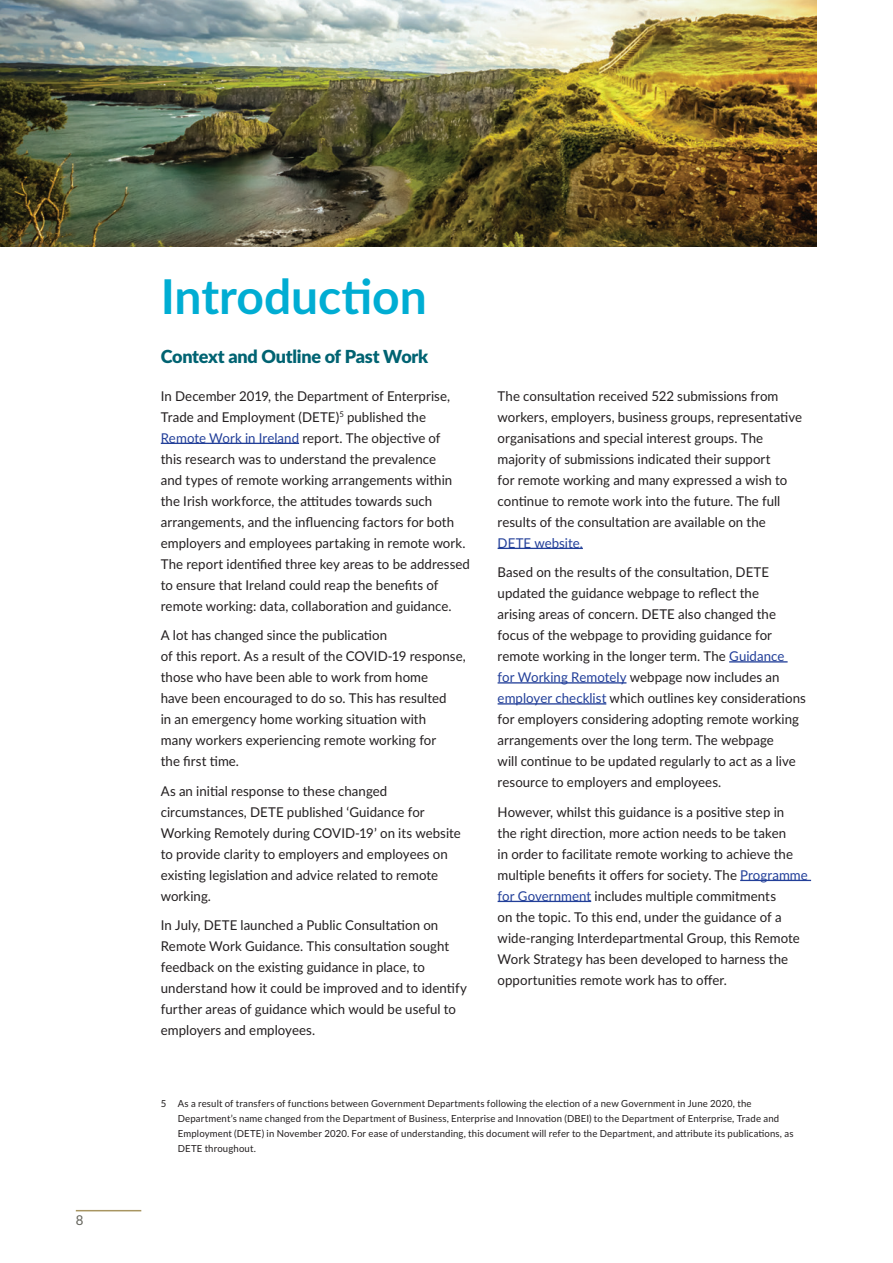
<style>
.page{position:relative;width:893px;height:1263px;background:#fff}
.page>*{position:absolute;margin:0;border:0;box-sizing:border-box;transform-origin:0 0}
.t1{font:700 48px "Lato";color:#00add3}
.t2{font:900 18px "Lato";letter-spacing:-.015em;color:#006372}
.t3{font:13.5px/21px "Lato";letter-spacing:.005em;color:#231f20}
.t4{font:13.5px "Lato";color:#223f99}
.t5{font:13.5px "Lato";color:#63635b}
.t6{font:9.75px/15px "Lato";letter-spacing:.015em;color:#231f20}
.s1{color:#223f99}
</style>
<div class="page">
<hr style="left:76px;top:1210px;width:65px;height:1px;background:#a89561">
<img style="left:0;top:0;width:816px;height:247px">
<hr style="left:161px;top:443px;width:138px;height:1px;background:#223f99">
<hr style="left:498px;top:548px;width:85px;height:1px;background:#223f99">
<hr style="left:729px;top:661px;width:59px;height:1px;background:#223f99">
<hr style="left:498px;top:682px;width:128px;height:1px;background:#223f99">
<hr style="left:498px;top:703px;width:108px;height:1px;background:#223f99">
<hr style="left:740px;top:880px;width:71px;height:1px;background:#223f99">
<hr style="left:498px;top:901px;width:93px;height:1px;background:#223f99">
<p class="t5" style="left:76px;top:1213px;width:9px">8</p>
<h1 class="t1" style="left:161px;top:262px;width:268px">Introduction</h1>
<h2 class="t2" style="left:161px;top:343px;width:269px">Context and Outline of Past Work</h2>
<p class="t3" style="left:161px;top:385px;width:311px">In December 2019, the Department of Enterprise, Trade and Employment (DETE)<sup>5</sup> published the <span class="s1">Remote Work in Ireland</span> report. The objective of<br>this research was to understand the prevalence<br>and types of remote working arrangements within the Irish workforce, the attitudes towards such arrangements, and the influencing factors for both employers and employees partaking in remote work.<br>The report identified three key areas to be addressed to ensure that Ireland could reap the benefits of remote working: data, collaboration and guidance.</p>
<p class="t3" style="left:161px;top:624px;width:306px">A lot has changed since the publication<br>of this report. As a result of the COVID-19 response, those who have been able to work from home<br>have been encouraged to do so. This has resulted<br>in an emergency home working situation with<br>many workers experiencing remote working for<br>the first time.</p>
<p class="t3" style="left:161px;top:780px;width:302px">As an initial response to these changed circumstances, DETE published ‘Guidance for Working Remotely during COVID-19’ on its website to provide clarity to employers and employees on existing legislation and advice related to remote working.</p>
<p class="t3" style="left:161px;top:914px;width:308px">In July, DETE launched a Public Consultation on Remote Work Guidance. This consultation sought feedback on the existing guidance in place, to understand how it could be improved and to identify further areas of guidance which would be useful to employers and employees.</p>
<p class="t3" style="left:498px;top:385px;width:306px">The consultation received 522 submissions from workers, employers, business groups, representative organisations and special interest groups. The majority of submissions indicated their support<br>for remote working and many expressed a wish to continue to remote work into the future. The full results of the consultation are available on the</p>
<p class="t4" style="left:498px;top:535px;width:87px">DETE website.</p>
<p class="t3" style="left:498px;top:561px;width:310px">Based on the results of the consultation, DETE updated the guidance webpage to reflect the<br>arising areas of concern. DETE also changed the focus of the webpage to providing guidance for remote working in the longer term. The <span class="s1">Guidance<br>for Working Remotely</span> webpage now includes an <span class="s1">employer checklist</span> which outlines key considerations for employers considering adopting remote working arrangements over the long term. The webpage<br>will continue to be updated regularly to act as a live resource to employers and employees.</p>
<p class="t3" style="left:498px;top:801px;width:312px">However, whilst this guidance is a positive step in<br>the right direction, more action needs to be taken<br>in order to facilitate remote working to achieve the multiple benefits it offers for society. The <span class="s1">Programme for Government</span> includes multiple commitments<br>on the topic. To this end, under the guidance of a wide-ranging Interdepartmental Group, this Remote Work Strategy has been developed to harness the opportunities remote work has to offer.</p>
<p class="t6" style="left:178px;top:1096px;width:617px;text-indent:-17px">5 As a result of transfers of functions between Government Departments following the election of a new Government in June 2020, the Department’s name changed from the Department of Business, Enterprise and Innovation (DBEI) to the Department of Enterprise, Trade and Employment (DETE) in November 2020. For ease of understanding, this document will refer to the Department, and attribute its publications, as DETE throughout.</p>
</div>
